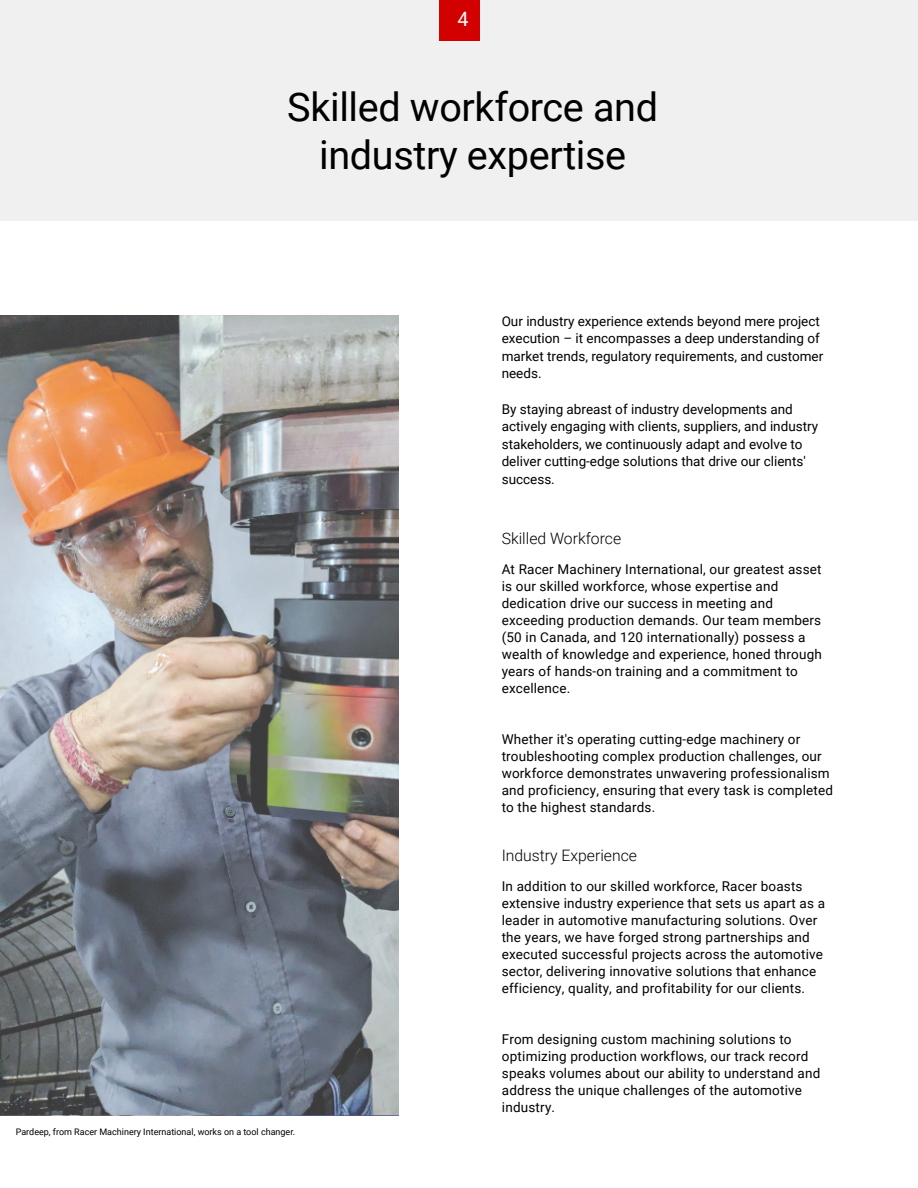
<style>
.page{position:relative;width:918px;height:1188px;background:#fff}
.page>*{position:absolute;margin:0;border:0;box-sizing:border-box;transform-origin:0 0}
.t1{font:39.6px/47.5px "Roboto";letter-spacing:-.01em;color:#000;text-align:center}
.t2{font:19.8px "Roboto";color:#fff}
.t3{font:300 15.75px "Roboto";color:#000}
.t4{font:13.5px/17px "Roboto";letter-spacing:.015em;color:#000}
.t5{font:9px "Roboto";color:#000}
</style>
<div class="page">
<img style="left:0;top:315px;width:399px;height:801px">
<div style="left:0;top:0;width:918px;height:220px;background:#f0f0f0"></div>
<div style="left:439px;top:0;width:40px;height:40px;background:#d30000"></div>
<h2 class="t2" style="left:457px;top:5px;width:13px">4</h2>
<h1 class="t1" style="left:287px;top:82px;width:372px">Skilled workforce and industry expertise</h1>
<p class="t4" style="left:502px;top:312px;width:323px;line-height:17.5px">Our industry experience extends beyond mere project execution – it encompasses a deep understanding of market trends, regulatory requirements, and customer needs.</p>
<p class="t4" style="left:502px;top:400px;width:318px;line-height:17.5px">By staying abreast of industry developments and actively engaging with clients, suppliers, and industry stakeholders, we continuously adapt and evolve to deliver cutting-edge solutions that drive our clients' success.</p>
<h2 class="t3" style="left:502px;top:527px;width:121px">Skilled Workforce</h2>
<p class="t4" style="left:502px;top:560px;width:322px">At Racer Machinery International, our greatest asset is our skilled workforce, whose expertise and dedication drive our success in meeting and exceeding production demands. Our team members (50 in Canada, and 120 internationally) possess a wealth of knowledge and experience, honed through years of hands-on training and a commitment to excellence.</p>
<p class="t4" style="left:502px;top:730px;width:333px">Whether it's operating cutting-edge machinery or troubleshooting complex production challenges, our workforce demonstrates unwavering professionalism and proficiency, ensuring that every task is completed to the highest standards.</p>
<h2 class="t3" style="left:502px;top:844px;width:137px">Industry Experience</h2>
<p class="t5" style="left:16px;top:1126px;width:281px">Pardeep, from Racer Machinery International, works on a tool changer.</p>
<p class="t4" style="left:502px;top:877px;width:325px">In addition to our skilled workforce, Racer boasts extensive industry experience that sets us apart as a leader in automotive manufacturing solutions. Over the years, we have forged strong partnerships and executed successful projects across the automotive sector, delivering innovative solutions that enhance efficiency, quality, and profitability for our clients.</p>
<p class="t4" style="left:502px;top:1030px;width:320px">From designing custom machining solutions to optimizing production workflows, our track record speaks volumes about our ability to understand and address the unique challenges of the automotive industry.</p>
</div>
